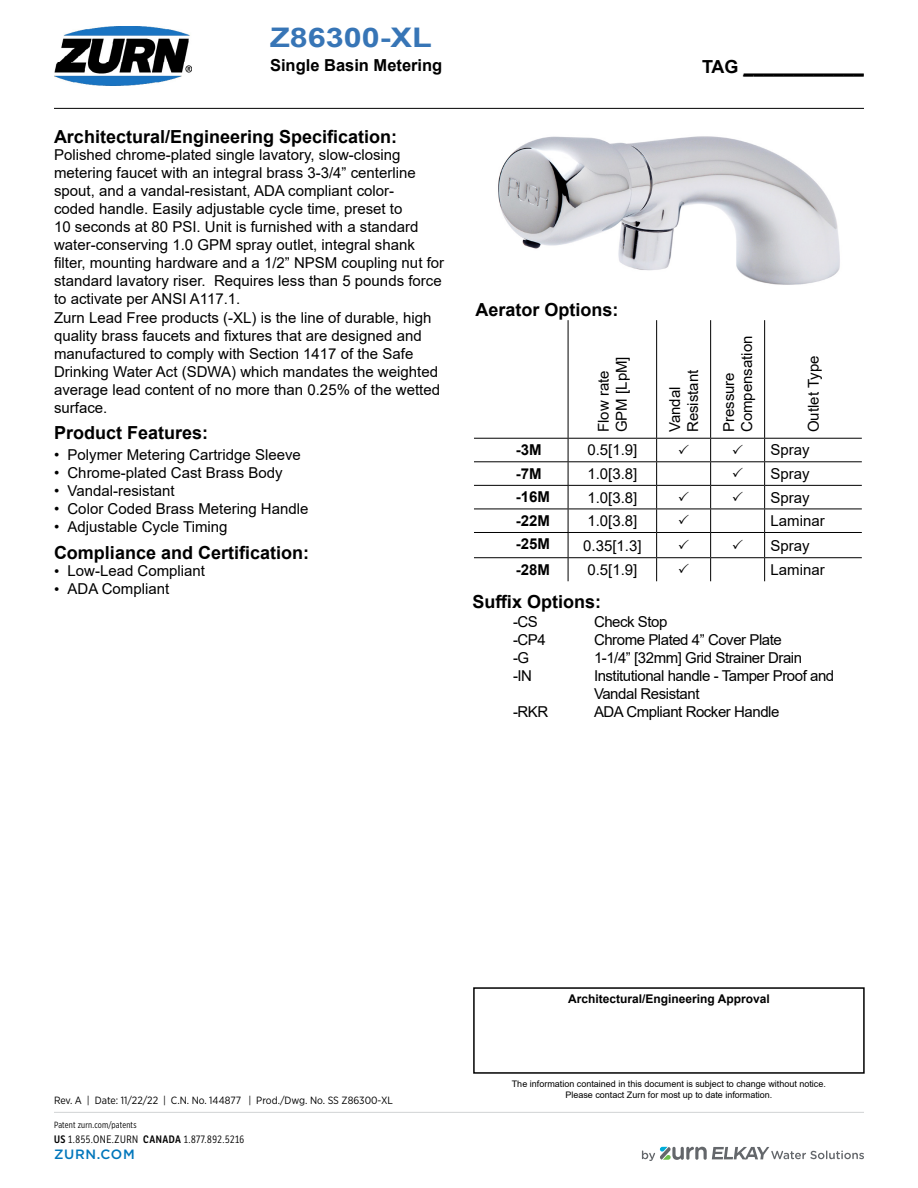
<style>
.page{position:relative;width:918px;height:1188px;background:#fff}
.page>*{position:absolute;margin:0;border:0;box-sizing:border-box;transform-origin:0 0}
.t1{font:700 27px "Arial";color:#3775b6;scale:1.2 1}
.t2{font:700 18px "Arial";color:#000}
.t3{font:700 16.5px "Arial";color:#000}
.t4{font:15px/18px "Arial";color:#000}
.t5{font:15px/18px "Arial";letter-spacing:-.03em;color:#000}
.t6{font:700 15px "Arial";color:#000}
.t7{font:500 13.5px "Gotham";letter-spacing:.05em;color:#0076bb}
.t8{font:700 12px "Arial";color:#000}
.t9{font:10.5px "Gotham Narrow";color:#000}
.t10{font:10.5px "LFT Etica Condensed";letter-spacing:.05em;color:#000}
.t11{font:9px/10.8px "Arial";color:#000;text-align:center}
.t12{font:9px "Gotham X Narrow";letter-spacing:.02em;color:#000}
.s1{font-family:"Times New Roman"}
.s2{font-weight:600}
</style>
<div class="page">
<hr style="left:54px;top:108px;width:810px;height:1px;background:#000">
<img style="left:54px;top:27px;width:137px;height:59px">
<hr style="left:744px;top:73px;width:120px;height:2px;background:#000">
<svg style="left:642px;top:1147px;width:222px;height:14px"></svg>
<hr style="left:54px;top:1112px;width:810px;height:1px;background:#d1d3d4">
<div style="left:473px;top:987px;width:392px;height:87px;border:2px solid #000"></div>
<hr style="left:568px;top:320px;width:1px;height:118px;background:#000">
<hr style="left:656px;top:320px;width:1px;height:118px;background:#000">
<hr style="left:710px;top:320px;width:1px;height:118px;background:#000">
<hr style="left:764px;top:320px;width:1px;height:118px;background:#000">
<hr style="left:474px;top:438px;width:94px;height:1px;background:#000">
<hr style="left:568px;top:438px;width:89px;height:1px;background:#000">
<hr style="left:657px;top:438px;width:54px;height:1px;background:#000">
<hr style="left:711px;top:438px;width:54px;height:1px;background:#000">
<hr style="left:765px;top:438px;width:97px;height:1px;background:#000">
<hr style="left:474px;top:461px;width:94px;height:1px;background:#000">
<hr style="left:568px;top:461px;width:89px;height:1px;background:#000">
<hr style="left:657px;top:461px;width:54px;height:1px;background:#000">
<hr style="left:711px;top:461px;width:54px;height:1px;background:#000">
<hr style="left:765px;top:461px;width:97px;height:1px;background:#000">
<hr style="left:474px;top:485px;width:94px;height:1px;background:#000">
<hr style="left:568px;top:485px;width:89px;height:1px;background:#000">
<hr style="left:657px;top:485px;width:54px;height:1px;background:#000">
<hr style="left:711px;top:485px;width:54px;height:1px;background:#000">
<hr style="left:765px;top:485px;width:97px;height:1px;background:#000">
<hr style="left:474px;top:509px;width:94px;height:1px;background:#000">
<hr style="left:568px;top:509px;width:89px;height:1px;background:#000">
<hr style="left:657px;top:509px;width:54px;height:1px;background:#000">
<hr style="left:711px;top:509px;width:54px;height:1px;background:#000">
<hr style="left:765px;top:509px;width:97px;height:1px;background:#000">
<hr style="left:474px;top:532px;width:94px;height:1px;background:#000">
<hr style="left:568px;top:532px;width:89px;height:1px;background:#000">
<hr style="left:657px;top:532px;width:54px;height:1px;background:#000">
<hr style="left:711px;top:532px;width:54px;height:1px;background:#000">
<hr style="left:765px;top:532px;width:97px;height:1px;background:#000">
<hr style="left:474px;top:557px;width:94px;height:1px;background:#000">
<hr style="left:568px;top:557px;width:89px;height:1px;background:#000">
<svg style="left:568px;top:439px;width:1px;height:142px"></svg>
<hr style="left:657px;top:557px;width:54px;height:1px;background:#000">
<svg style="left:656px;top:439px;width:1px;height:142px"></svg>
<hr style="left:711px;top:557px;width:54px;height:1px;background:#000">
<svg style="left:710px;top:439px;width:1px;height:142px"></svg>
<hr style="left:765px;top:557px;width:97px;height:1px;background:#000">
<svg style="left:764px;top:439px;width:1px;height:142px"></svg>
<img style="left:498px;top:136px;width:342px;height:149px">
<h1 class="t1" style="left:270px;top:18px;width:137px">Z86300-XL</h1>
<p class="t3" style="left:270px;top:54px;width:174px">Single Basin Metering</p>
<p class="t2" style="left:702px;top:53px;width:163px">TAG ____________</p>
<p class="t2" style="left:54px;top:124px;width:345px">Architectural/Engineering Specification:</p>
<p class="t4" style="left:54px;top:146px;width:392px">Polished chrome-plated single lavatory, slow-closing metering faucet with an integral brass 3-3/4” centerline spout, and a vandal-resistant, ADA compliant color-<br>coded handle. Easily adjustable cycle time, preset to<br>10 seconds at 80 PSI. Unit is furnished with a standard water-conserving 1.0 GPM spray outlet, integral shank filter, mounting hardware and a 1/2” NPSM coupling nut for standard lavatory riser. Requires less than 5 pounds force to activate per ANSI A117.1.<br>Zurn Lead Free products (-XL) is the line of durable, high quality brass faucets and fixtures that are designed and manufactured to comply with Section 1417 of the Safe Drinking Water Act (SDWA) which mandates the weighted average lead content of no more than 0.25% of the wetted surface.</p>
<p class="t2" style="left:54px;top:420px;width:156px">Product Features:</p>
<p class="t4" style="left:54px;top:446px;width:248px">• Polymer Metering Cartridge Sleeve</p>
<p class="t4" style="left:54px;top:464px;width:230px">• Chrome-plated Cast Brass Body</p>
<p class="t4" style="left:54px;top:482px;width:122px">• Vandal-resistant</p>
<p class="t4" style="left:54px;top:500px;width:256px">• Color Coded Brass Metering Handle</p>
<p class="t4" style="left:54px;top:518px;width:175px">• Adjustable Cycle Timing</p>
<p class="t2" style="left:54px;top:540px;width:257px">Compliance and Certification:</p>
<p class="t4" style="left:54px;top:562px;width:153px"><span class="s1">•</span> Low-Lead Compliant</p>
<p class="t4" style="left:54px;top:580px;width:117px"><span class="s1">•</span> ADA Compliant</p>
<p class="t2" style="left:475px;top:297px;width:145px">Aerator Options:</p>
<p class="t4" style="left:594px;top:432px;width:77px;rotate:-90deg">Flow rate<br>GPM [LpM]</p>
<p class="t4" style="left:666px;top:432px;width:64px;rotate:-90deg">Vandal<br>Resistant</p>
<p class="t4" style="left:720px;top:432px;width:98px;rotate:-90deg">Pressure<br>Compensation</p>
<p class="t4" style="left:804px;top:432px;width:78px;rotate:-90deg">Outlet Type</p>
<p class="t6" style="left:516px;top:439px;width:27px">-3M</p>
<p class="t4" style="left:587px;top:441px;width:52px">0.5[1.9]</p>
<p class="t4" style="left:771px;top:441px;width:41px">Spray</p>
<p class="t6" style="left:516px;top:463px;width:27px">-7M</p>
<p class="t4" style="left:587px;top:465px;width:52px">1.0[3.8]</p>
<p class="t4" style="left:771px;top:465px;width:41px">Spray</p>
<p class="t6" style="left:516px;top:486px;width:36px">-16M</p>
<p class="t4" style="left:587px;top:488px;width:52px">1.0[3.8]</p>
<p class="t4" style="left:771px;top:488px;width:41px">Spray</p>
<p class="t6" style="left:516px;top:510px;width:36px">-22M</p>
<p class="t4" style="left:587px;top:512px;width:52px">1.0[3.8]</p>
<p class="t4" style="left:771px;top:512px;width:56px">Laminar</p>
<p class="t6" style="left:516px;top:534px;width:36px">-25M</p>
<p class="t4" style="left:583px;top:536px;width:60px">0.35[1.3]</p>
<p class="t4" style="left:771px;top:536px;width:41px">Spray</p>
<p class="t6" style="left:516px;top:559px;width:36px">-28M</p>
<p class="t4" style="left:587px;top:561px;width:52px">0.5[1.9]</p>
<p class="t4" style="left:771px;top:561px;width:56px">Laminar</p>
<p class="t2" style="left:472px;top:589px;width:130px">Suffix Options:</p>
<p class="t4" style="left:513px;top:613px;width:26px">-CS</p>
<p class="t5" style="left:594px;top:613px;width:75px">Check Stop</p>
<p class="t4" style="left:513px;top:631px;width:34px">-CP4</p>
<p class="t5" style="left:594px;top:631px;width:189px">Chrome Plated 4” Cover Plate</p>
<p class="t4" style="left:513px;top:649px;width:18px">-G</p>
<p class="t5" style="left:594px;top:649px;width:210px">1-1/4” [32mm] Grid Strainer Drain</p>
<p class="t4" style="left:513px;top:667px;width:21px">-IN</p>
<p class="t5" style="left:594px;top:667px;width:242px">Institutional handle - Tamper Proof and<br>Vandal Resistant</p>
<p class="t4" style="left:513px;top:703px;width:37px">-RKR</p>
<p class="t5" style="left:594px;top:703px;width:187px">ADA Cmpliant Rocker Handle</p>
<p class="t9" style="left:54px;top:1094px;width:340px">Rev. A | Date: 11/22/22 | C.N. No. 144877 | Prod./Dwg. No. SS Z86300-XL</p>
<p class="t12" style="left:54px;top:1120px;width:84px">Patent zurn.com/patents</p>
<p class="t10" style="left:54px;top:1133px;width:192px"><span class="s2">US</span> 1.855.ONE.ZURN <span class="s2">CANADA</span> 1.877.892.5216</p>
<p class="t7" style="left:54px;top:1146px;width:82px">ZURN.COM</p>
<p class="t8" style="left:568px;top:990px;width:203px">Architectural/Engineering Approval</p>
<p class="t11" style="left:512px;top:1078px;width:316px">The information contained in this document is subject to change without notice.<br>Please contact Zurn for most up to date information.</p>
</div>
